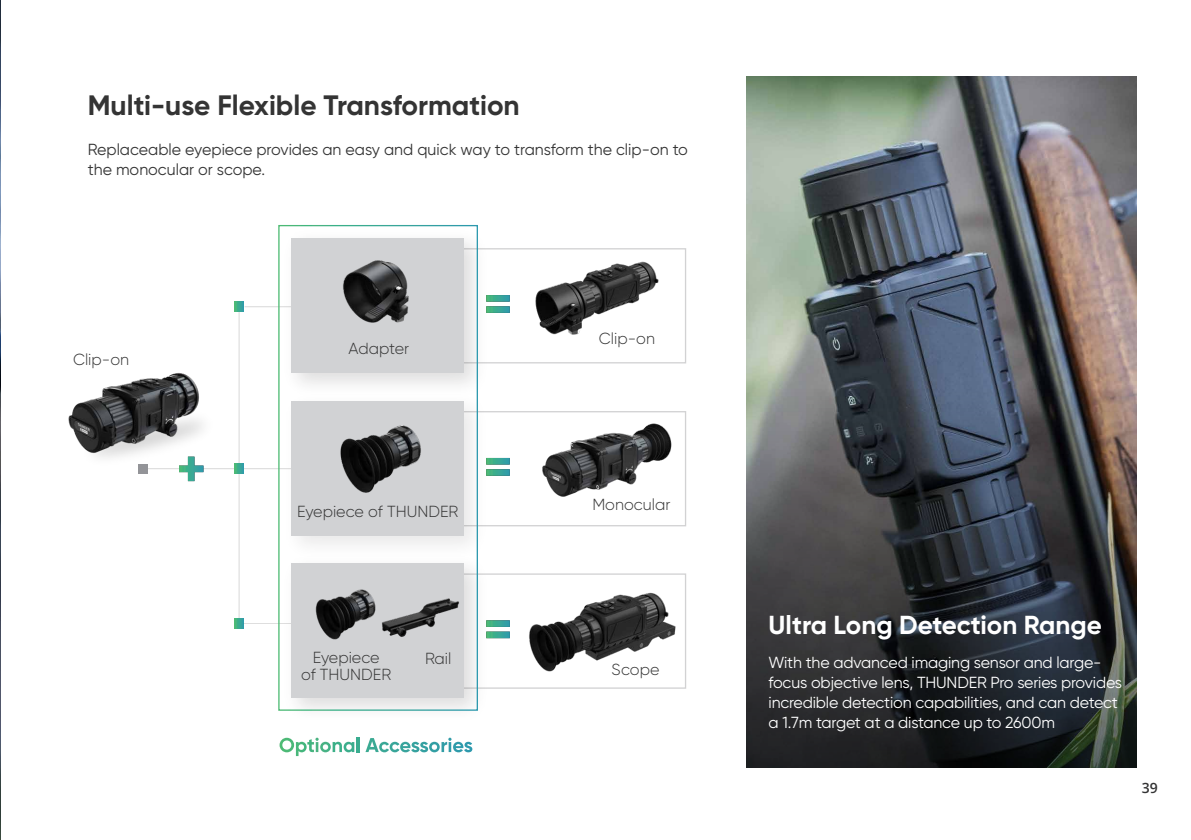
<style>
.page{position:relative;width:1191px;height:840px;background:#fff}
.page>*{position:absolute;margin:0;border:0;box-sizing:border-box;transform-origin:0 0}
.t1{font:700 54.4px "Gilroy";color:#231f20}
.t2{font:700 28px "Gilroy";color:#343434}
.t3{font:700 26px "Gilroy";color:#fff}
.t4{font:16px/20px "Gilroy";letter-spacing:-.01em;color:#fff}
.t5{font:16px/20px "Gilroy";color:#343434}
.t6{font:300 16px/17.2px "Gilroy";color:#343434;text-align:center}
.t7{font:14px "Open Sans";color:#333334}
</style>
<div class="page">
<img style="left:0;top:318px;width:1px;height:521px">
<img style="left:188px;top:350px;width:56px;height:175px">
<img style="left:68px;top:350px;width:139px;height:127px">
<hr style="left:244px;top:306px;width:48px;height:1px;background:#343434">
<hr style="left:143px;top:468px;width:148px;height:1px;background:#343434">
<div style="left:138px;top:464px;width:10px;height:9px;background:#939498"></div>
<hr style="left:239px;top:306px;width:1px;height:317px;background:#343434">
<svg style="left:234px;top:302px;width:10px;height:9px"></svg>
<svg style="left:234px;top:463px;width:10px;height:10px"></svg>
<svg style="left:234px;top:618px;width:10px;height:10px"></svg>
<svg style="left:179px;top:456px;width:24px;height:25px"></svg>
<img style="left:512px;top:261px;width:164px;height:103px">
<div style="left:461px;top:248px;width:225px;height:115px;border:1px solid #d2d2d3"></div>
<img style="left:276px;top:242px;width:218px;height:143px">
<div style="left:291px;top:238px;width:173px;height:134px;background:#d1d2d4"></div>
<img style="left:343px;top:260px;width:66px;height:63px">
<svg style="left:486px;top:295px;width:24px;height:18px"></svg>
<img style="left:276px;top:409px;width:218px;height:136px">
<div style="left:291px;top:400px;width:173px;height:135px;background:#d1d2d4"></div>
<img style="left:521px;top:411px;width:164px;height:116px">
<svg style="left:486px;top:457px;width:24px;height:18px"></svg>
<img style="left:324px;top:400px;width:117px;height:93px">
<hr style="left:244px;top:623px;width:47px;height:1px;background:#343434">
<img style="left:511px;top:592px;width:175px;height:97px">
<div style="left:461px;top:573px;width:225px;height:115px;border:1px solid #d2d2d3"></div>
<img style="left:276px;top:563px;width:218px;height:148px">
<div style="left:292px;top:563px;width:172px;height:134px;background:#d1d2d4"></div>
<svg style="left:486px;top:620px;width:24px;height:17px"></svg>
<img style="left:315px;top:589px;width:61px;height:51px">
<img style="left:382px;top:598px;width:77px;height:39px">
<svg style="left:279px;top:737px;width:80px;height:18px"></svg>
<svg style="left:365px;top:737px;width:107px;height:15px"></svg>
<svg style="left:0;top:0;width:1px;height:318px"></svg>
<img style="left:746px;top:77px;width:390px;height:308px">
<svg style="left:746px;top:385px;width:390px;height:382px;background:#383b40"></svg>
<h2 class="t2" style="left:88px;top:87px;width:433px">Multi-use Flexible Transformation</h2>
<p class="t5" style="left:88px;top:139px;width:601px">Replaceable eyepiece provides an easy and quick way to transform the clip-on to the monocular or scope.</p>
<p class="t6" style="left:73px;top:351px;width:58px">Clip-on</p>
<h1 class="t1" style="left:176px;top:434px;width:32px">+</h1>
<p class="t6" style="left:348px;top:339px;width:62px">Adapter</p>
<h1 class="t1" style="left:484px;top:270px;width:30px">=</h1>
<p class="t6" style="left:297px;top:502px;width:163px">Eyepiece of THUNDER</p>
<h1 class="t1" style="left:484px;top:432px;width:30px">=</h1>
<p class="t6" style="left:301px;top:648px;width:91px">Eyepiece<br>of THUNDER</p>
<p class="t6" style="left:425px;top:649px;width:28px">Rail</p>
<h1 class="t1" style="left:484px;top:595px;width:30px">=</h1>
<p class="t6" style="left:599px;top:329px;width:58px">Clip-on</p>
<p class="t6" style="left:592px;top:496px;width:80px">Monocular</p>
<h3 class="t3" style="left:768px;top:608px;width:335px">Ultra Long Detection Range</h3>
<p class="t6" style="left:611px;top:660px;width:49px">Scope</p>
<p class="t4" style="left:768px;top:652px;width:355px">With the advanced imaging sensor and large&shy;focus objective lens, THUNDER Pro series provides incredible detection capabilities, and can detect a 1.7m target at a distance up to 2600m</p>
<p class="t7" style="left:1141px;top:777px;width:18px">39</p>
</div>
